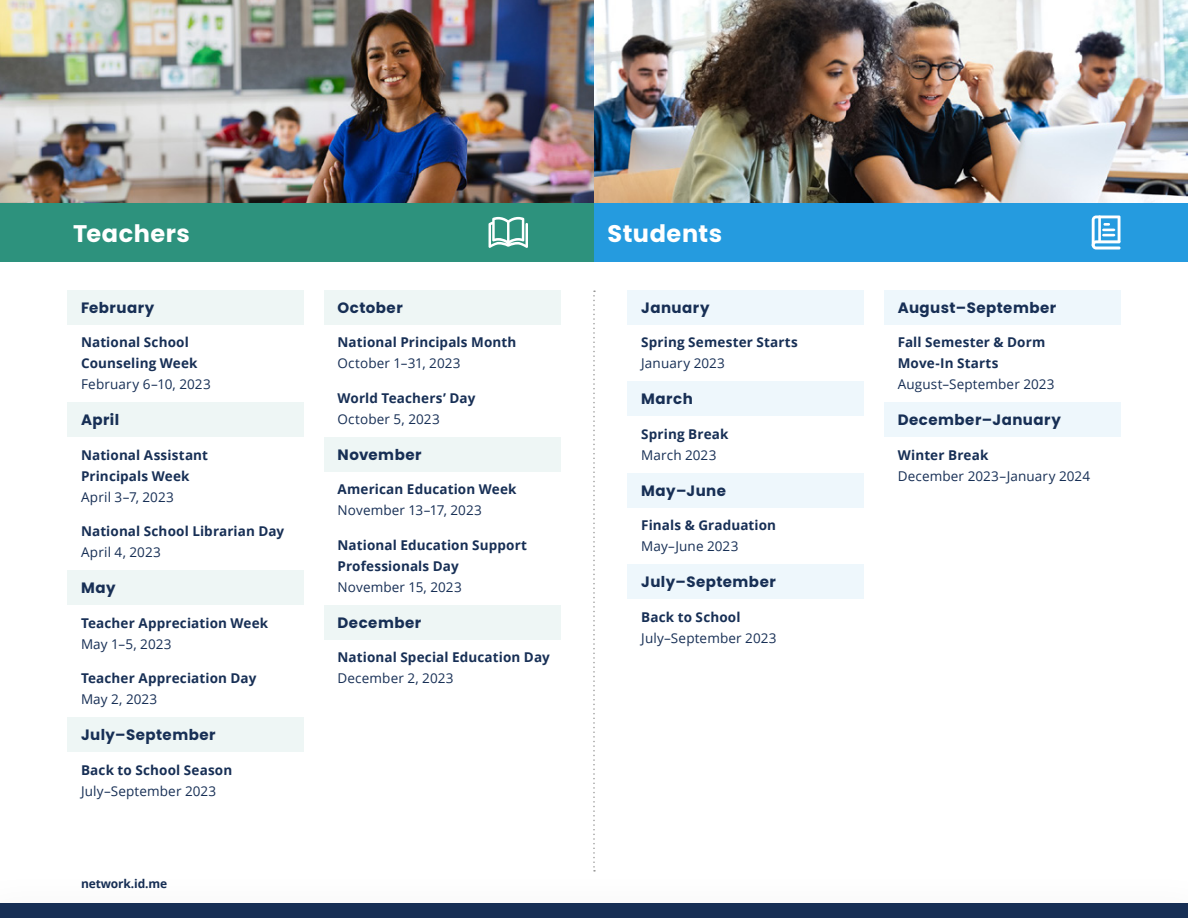
<style>
.page{position:relative;width:1188px;height:918px;background:#fff}
.page>*{position:absolute;margin:0;border:0;box-sizing:border-box;transform-origin:0 0}
.t1{font:700 24px "Poppins";letter-spacing:.025em;color:#fff}
.t2{font:700 15px "Poppins";letter-spacing:.03em;color:#172f55}
.t3{font:700 13.5px/21px "Open Sans";letter-spacing:.01em;color:#172f55}
.t4{font:13.5px "Open Sans";letter-spacing:.01em;color:#172f55}
.t5{font:700 12px "Open Sans";letter-spacing:-.01em;color:#172f55}
</style>
<div class="page">
<img style="left:0;top:0;width:556px;height:203px">
<div style="left:556px;top:0;width:632px;height:241px;background:#000;opacity:.05"></div>
<img style="left:594px;top:0;width:594px;height:203px">
<div style="left:0;top:203px;width:594px;height:59px;background:#2d927d"></div>
<div style="left:594px;top:203px;width:594px;height:59px;background:#259bdf"></div>
<div style="left:68px;top:290px;width:236px;height:35px;background:#eef6f5"></div>
<div style="left:68px;top:403px;width:236px;height:34px;background:#eef6f5"></div>
<div style="left:68px;top:571px;width:236px;height:34px;background:#eef6f5"></div>
<div style="left:68px;top:718px;width:236px;height:34px;background:#eef6f5"></div>
<div style="left:324px;top:290px;width:236px;height:35px;background:#eef6f5"></div>
<div style="left:324px;top:437px;width:236px;height:35px;background:#eef6f5"></div>
<div style="left:324px;top:605px;width:236px;height:35px;background:#eef6f5"></div>
<div style="left:628px;top:290px;width:236px;height:35px;background:#eef7fc"></div>
<div style="left:628px;top:382px;width:236px;height:34px;background:#eef7fc"></div>
<div style="left:628px;top:473px;width:236px;height:35px;background:#eef7fc"></div>
<div style="left:628px;top:565px;width:236px;height:34px;background:#eef7fc"></div>
<div style="left:884px;top:290px;width:236px;height:35px;background:#eef7fc"></div>
<div style="left:884px;top:403px;width:236px;height:34px;background:#eef7fc"></div>
<svg style="left:593px;top:291px;width:2px;height:572px"></svg>
<svg style="left:1092px;top:215px;width:29px;height:35px"></svg>
<svg style="left:489px;top:217px;width:39px;height:31px"></svg>
<div style="left:0;top:904px;width:1188px;height:14px;background:#172f55"></div>
<h1 class="t1" style="left:73px;top:219px;width:118px">Teachers</h1>
<h1 class="t1" style="left:608px;top:219px;width:116px">Students</h1>
<p class="t2" style="left:81px;top:299px;width:75px">February</p>
<p class="t3" style="left:81px;top:332px;width:118px">National School<br>Counseling Week</p>
<p class="t4" style="left:81px;top:375px;width:131px">February 6–10, 2023</p>
<p class="t2" style="left:81px;top:411px;width:40px">April</p>
<p class="t3" style="left:81px;top:444px;width:129px">National Assistant<br>Principals Week</p>
<p class="t4" style="left:81px;top:488px;width:94px">April 3–7, 2023</p>
<p class="t3" style="left:81px;top:521px;width:205px">National School Librarian Day</p>
<p class="t4" style="left:81px;top:543px;width:81px">April 4, 2023</p>
<p class="t2" style="left:81px;top:579px;width:36px">May</p>
<p class="t3" style="left:81px;top:612px;width:189px">Teacher Appreciation Week</p>
<p class="t4" style="left:81px;top:635px;width:92px">May 1–5, 2023</p>
<p class="t3" style="left:81px;top:668px;width:177px">Teacher Appreciation Day</p>
<p class="t4" style="left:81px;top:690px;width:78px">May 2, 2023</p>
<p class="t2" style="left:81px;top:726px;width:136px">July–September</p>
<p class="t3" style="left:81px;top:759px;width:153px">Back to School Season</p>
<p class="t4" style="left:81px;top:782px;width:137px">July–September 2023</p>
<p class="t5" style="left:81px;top:875px;width:88px">network.id.me</p>
<p class="t2" style="left:338px;top:299px;width:67px">October</p>
<p class="t3" style="left:338px;top:332px;width:180px">National Principals Month</p>
<p class="t4" style="left:338px;top:354px;width:125px">October 1–31, 2023</p>
<p class="t3" style="left:338px;top:387px;width:139px">World Teachers’ Day</p>
<p class="t4" style="left:338px;top:410px;width:104px">October 5, 2023</p>
<p class="t2" style="left:338px;top:446px;width:86px">November</p>
<p class="t3" style="left:338px;top:479px;width:181px">American Education Week</p>
<p class="t4" style="left:338px;top:501px;width:146px">November 13–17, 2023</p>
<p class="t3" style="left:338px;top:534px;width:191px">National Education Support<br>Professionals Day</p>
<p class="t4" style="left:338px;top:578px;width:126px">November 15, 2023</p>
<p class="t2" style="left:338px;top:614px;width:85px">December</p>
<p class="t3" style="left:338px;top:647px;width:214px">National Special Education Day</p>
<p class="t4" style="left:338px;top:669px;width:118px">December 2, 2023</p>
<p class="t2" style="left:641px;top:299px;width:70px">January</p>
<p class="t3" style="left:641px;top:332px;width:158px">Spring Semester Starts</p>
<p class="t4" style="left:641px;top:354px;width:85px">January 2023</p>
<p class="t2" style="left:641px;top:390px;width:53px">March</p>
<p class="t3" style="left:641px;top:423px;width:89px">Spring Break</p>
<p class="t4" style="left:641px;top:446px;width:77px">March 2023</p>
<p class="t2" style="left:641px;top:482px;width:86px">May–June</p>
<p class="t3" style="left:641px;top:515px;width:136px">Finals &amp; Graduation</p>
<p class="t4" style="left:641px;top:537px;width:99px">May–June 2023</p>
<p class="t2" style="left:641px;top:573px;width:136px">July–September</p>
<p class="t3" style="left:641px;top:606px;width:101px">Back to School</p>
<p class="t4" style="left:641px;top:629px;width:137px">July–September 2023</p>
<p class="t2" style="left:898px;top:299px;width:160px">August–September</p>
<p class="t3" style="left:898px;top:332px;width:149px">Fall Semester &amp; Dorm<br>Move-In Starts</p>
<p class="t4" style="left:898px;top:375px;width:158px">August–September 2023</p>
<p class="t2" style="left:898px;top:411px;width:165px">December–January</p>
<p class="t3" style="left:898px;top:444px;width:92px">Winter Break</p>
<p class="t4" style="left:898px;top:467px;width:194px">December 2023–January 2024</p>
</div>
